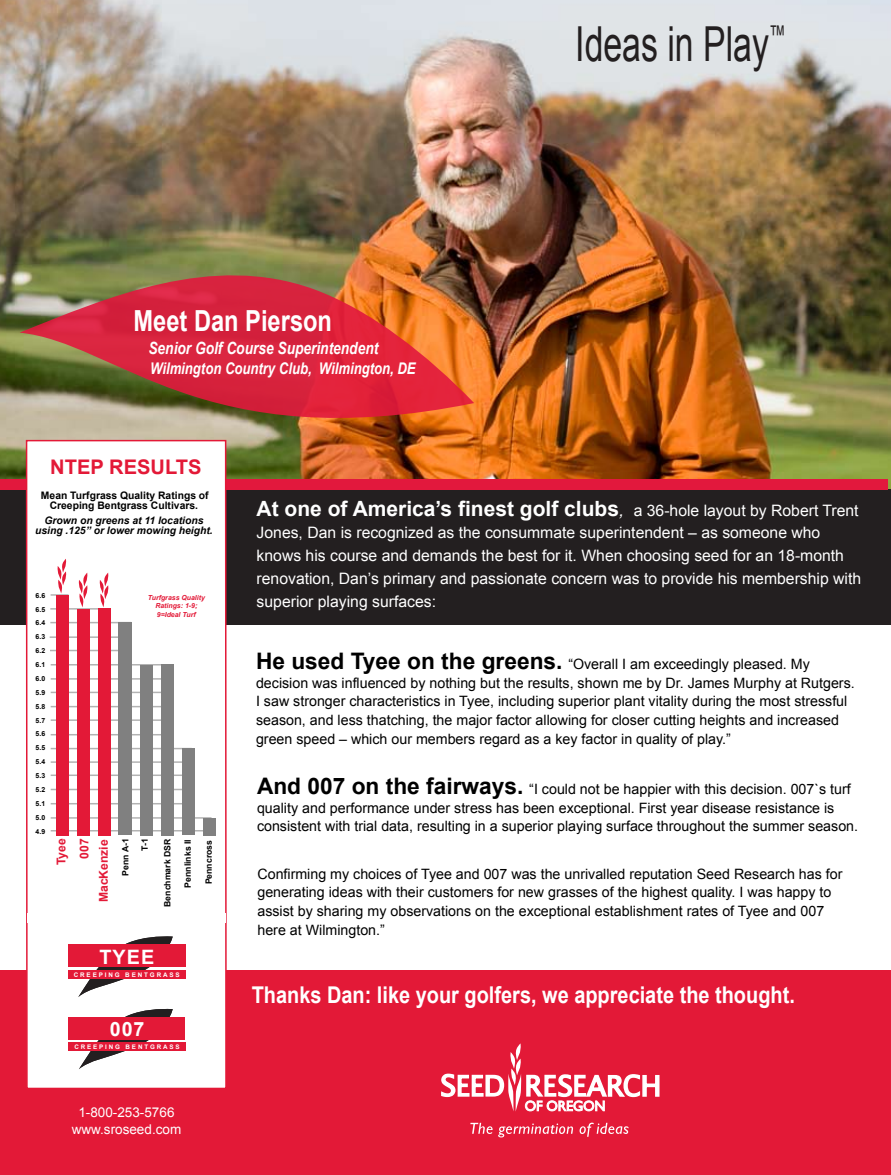
<style>
.page{position:relative;width:891px;height:1175px;background:#fff}
.page>*{position:absolute;margin:0;border:0;box-sizing:border-box;transform-origin:0 0}
.t1{font:48.3px "Arial";color:#231f20;scale:.7 1}
.t2{font:700 28.95px "Arial";color:#fff;scale:.82 1}
.t3{font:700 23.1px "Arial";color:#fff;scale:.86 1}
.t4{font:700 21px "Arial";color:#fff}
.t5{font:700 20.1px "Arial";color:#e31937}
.t6{font:700 19.8px "Arial";color:#fff}
.t7{font:700 19.65px "Arial";color:#fff}
.t8{font:italic 700 16.8px "Arial";color:#fff;scale:.82 1}
.t9{font:italic 700 16.05px "Arial";color:#fff;scale:.82 1}
.t10{font:15.75px/22.8px "Arial";color:#fff}
.t11{font:14.25px/18.8px "Arial";color:#000}
.t12{font:13.5px/16.2px "Arial";color:#fff;text-align:center}
.t13{font:700 12.15px/22.6px "Arial";color:#e31937;text-align:center}
.t14{font:700 10.35px/10.4px "Arial";color:#000;text-align:center}
.t15{font:italic 700 10.35px/10.4px "Arial";color:#000;text-align:center}
.t16{font:700 8.7px "Arial";color:#000}
.t17{font:700 6.9px/13.8px "Arial";color:#000;text-align:justify}
.t18{font:italic 700 6.9px/8.7px "Arial";color:#e31937;text-align:center}
.t19{font:700 6.3px "Arial";letter-spacing:.3em;color:#fff}
.s1{font-weight:400;font-style:italic;font-size:17.55px}
.s2{font-weight:400;font-size:15.75px}
.s3{font-weight:700;font-size:22.8px}
</style>
<div class="page">
<div style="left:0;top:970px;width:891px;height:204px;background:#e31937"></div>
<img style="left:0;top:0;width:891px;height:489px">
<div style="left:0;top:489px;width:891px;height:136px;background:#231f20"></div>
<div style="left:0;top:479px;width:887px;height:11px;background:#e2183d"></div>
<svg style="left:20px;top:275px;width:454px;height:143px;background:#c34840"></svg>
<div style="left:27px;top:440px;width:199px;height:648px;background:#fff"></div>
<div style="left:26px;top:440px;width:201px;height:649px;border:2px solid #e31937"></div>
<hr style="left:51px;top:664px;width:123px;height:1px;background:#b3b3b3">
<hr style="left:51px;top:678px;width:121px;height:1px;background:#b3b3b3">
<hr style="left:51px;top:691px;width:121px;height:2px;background:#b3b3b3">
<hr style="left:51px;top:706px;width:121px;height:1px;background:#b3b3b3">
<hr style="left:51px;top:719px;width:121px;height:2px;background:#b3b3b3">
<hr style="left:51px;top:734px;width:121px;height:1px;background:#b3b3b3">
<hr style="left:51px;top:748px;width:141px;height:1px;background:#b3b3b3">
<hr style="left:51px;top:761px;width:141px;height:2px;background:#b3b3b3">
<hr style="left:51px;top:774px;width:141px;height:2px;background:#b3b3b3">
<hr style="left:51px;top:788px;width:141px;height:2px;background:#b3b3b3">
<hr style="left:51px;top:803px;width:141px;height:1px;background:#b3b3b3">
<hr style="left:51px;top:817px;width:161px;height:1px;background:#b3b3b3">
<hr style="left:51px;top:830px;width:161px;height:1px;background:#b3b3b3">
<hr style="left:50px;top:608px;width:61px;height:1px;background:#b3b3b3">
<hr style="left:50px;top:622px;width:81px;height:1px;background:#b3b3b3">
<hr style="left:50px;top:636px;width:81px;height:2px;background:#b3b3b3">
<hr style="left:50px;top:649px;width:81px;height:2px;background:#b3b3b3">
<div style="left:56px;top:594px;width:13px;height:241px;background:#e31937"></div>
<div style="left:77px;top:608px;width:13px;height:227px;background:#e31937"></div>
<div style="left:98px;top:608px;width:13px;height:228px;background:#e31937"></div>
<div style="left:140px;top:664px;width:13px;height:171px;background:#808080"></div>
<div style="left:161px;top:664px;width:13px;height:171px;background:#808080"></div>
<div style="left:182px;top:748px;width:13px;height:87px;background:#808080"></div>
<div style="left:203px;top:817px;width:13px;height:18px;background:#808080"></div>
<div style="left:118px;top:622px;width:14px;height:213px;background:#808080"></div>
<div style="left:27px;top:913px;width:198px;height:10px;background:#fff"></div>
<svg style="left:51px;top:559px;width:37px;height:48px"></svg>
<svg style="left:99px;top:572px;width:10px;height:35px"></svg>
<svg style="left:78px;top:936px;width:95px;height:61px"></svg>
<div style="left:68px;top:944px;width:117px;height:23px;background:#e31937"></div>
<div style="left:68px;top:970px;width:118px;height:8px;background:#e31937"></div>
<svg style="left:79px;top:1008px;width:94px;height:61px"></svg>
<div style="left:69px;top:1017px;width:116px;height:22px;background:#e31937"></div>
<div style="left:69px;top:1042px;width:117px;height:8px;background:#e31937"></div>
<svg style="left:470px;top:1122px;width:103px;height:15px"></svg>
<svg style="left:580px;top:1122px;width:48px;height:14px"></svg>
<svg style="left:441px;top:1043px;width:219px;height:68px"></svg>
<h2 class="t2" style="left:134px;top:305px;width:244px">Meet Dan Pierson</h2>
<p class="t8" style="left:148px;top:338px;width:282px">Senior Golf Course Superintendent</p>
<p class="t9" style="left:150px;top:359px;width:325px">Wilmington Country Club, Wilmington, DE</p>
<h1 class="t1" style="left:575px;top:17px;width:303px">Ideas in Play<sup>™</sup></h1>
<h3 class="t5" style="left:50px;top:455px;width:153px">NTEP RESULTS</h3>
<p class="t14" style="left:41px;top:490px;width:169px">Mean Turfgrass Quality Ratings of<br>Creeping Bentgrass Cultivars.</p>
<p class="t15" style="left:35px;top:515px;width:179px">Grown on greens at 11 locations using .125” or lower mowing height.</p>
<p class="t17" style="left:36px;top:588px;width:11px">6.6<br>6.5<br>6.4<br>6.3<br>6.2<br>6.1<br>6.0<br>5.9<br>5.8<br>5.7<br>5.6<br>5.5<br>5.4<br>5.3<br>5.2<br>5.1<br>5.0<br>4.9</p>
<p class="t18" style="left:148px;top:593px;width:59px">Turfgrass Quality<br>Ratings: 1-9;<br>9=Ideal Turf</p>
<p class="t13" style="left:50px;top:865px;width:28px;rotate:-90deg">Tyee<br>007</p>
<p class="t16" style="left:121px;top:875px;width:39px;rotate:-90deg">Penn A-1</p>
<p class="t16" style="left:140px;top:851px;width:14px;rotate:-90deg">T-1</p>
<p class="t16" style="left:162px;top:906px;width:69px;rotate:-90deg">Benchmark DSR</p>
<p class="t16" style="left:204px;top:884px;width:46px;rotate:-90deg">Penncross</p>
<p class="t13" style="left:92px;top:902px;width:64px;rotate:-90deg">MacKenzie</p>
<p class="t16" style="left:183px;top:887px;width:50px;rotate:-90deg">Pennlinks II</p>
<h3 class="t6" style="left:100px;top:946px;width:56px">TYEE</h3>
<p class="t19" style="left:74px;top:971px;width:107px">CREEPING BENTGRASS</p>
<h3 class="t7" style="left:110px;top:1018px;width:36px">007</h3>
<p class="t19" style="left:74px;top:1043px;width:107px">CREEPING BENTGRASS</p>
<p class="t12" style="left:72px;top:1104px;width:111px">1-800-253-5766 www.sroseed.com</p>
<h3 class="t4" style="left:257px;top:496px;width:604px">At one of America’s finest golf clubs<span class="s1">,</span> <span class="s2">a 36-hole layout by Robert Trent</span></h3>
<p class="t10" style="left:257px;top:521px;width:606px">Jones, Dan is recognized as the consummate superintendent – as someone who knows his course and demands the best for it. When choosing seed for an 18-month renovation, Dan’s primary and passionate concern was to provide his membership with superior playing surfaces:</p>
<p class="t11" style="left:256px;top:654px;width:600px"><span class="s3">He used Tyee on the greens.</span> “Overall I am exceedingly pleased. My decision was influenced by nothing but the results, shown me by Dr. James Murphy at Rutgers.<br>I saw stronger characteristics in Tyee, including superior plant vitality during the most stressful season, and less thatching, the major factor allowing for closer cutting heights and increased green speed – which our members regard as a key factor in quality of play.”</p>
<p class="t11" style="left:257px;top:779px;width:603px"><span class="s3">And 007 on the fairways.</span> “I could not be happier with this decision. 007`s turf quality and performance under stress has been exceptional. First year disease resistance is consistent with trial data, resulting in a superior playing surface throughout the summer season.</p>
<p class="t11" style="left:257px;top:864px;width:587px">Confirming my choices of Tyee and 007 was the unrivalled reputation Seed Research has for generating ideas with their customers for new grasses of the highest quality. I was happy to assist by sharing my observations on the exceptional establishment rates of Tyee and 007 here at Wilmington.”</p>
<h3 class="t3" style="left:252px;top:981px;width:633px">Thanks Dan: like your golfers, we appreciate the thought.</h3>
</div>
